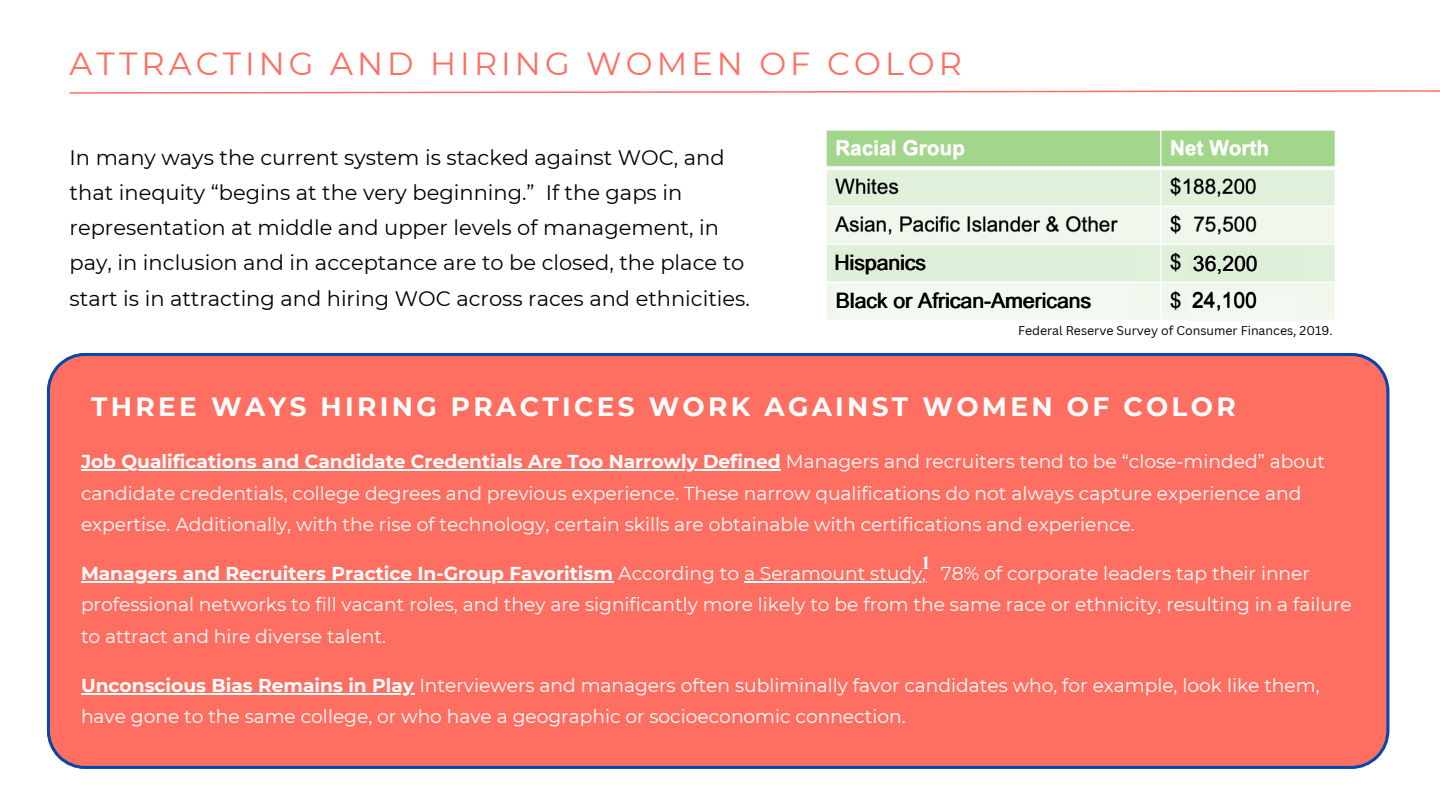
<style>
.page{position:relative;width:1440px;height:810px;background:#fff}
.page>*{position:absolute;margin:0;border:0;box-sizing:border-box;transform-origin:0 0}
.t1{font:32px "Montserrat";letter-spacing:.125em;color:#ff6f61}
.t2{font:700 26.3px "Montserrat";letter-spacing:.125em;color:#fff}
.t3{font:21.2px/37.9px "Arial MT Pro";color:#000}
.t4{font:21px/35.2px "Montserrat";color:#000}
.t5{font:18.7px/31.5px "Montserrat";color:#fff}
.t6{font:700 18px "Times NRMT Pro";color:#fff}
.t7{font:12.4px "Canva Sans";color:#000}
.s1{font-weight:700}
</style>
<div class="page">
<img style="left:826px;top:130px;width:509px;height:191px">
<div style="left:834px;top:251px;width:300px;height:29px;background:#dfeed9"></div>
<div style="left:1188px;top:250px;width:115px;height:27px;background:#dfeed9"></div>
<div style="left:834px;top:284px;width:300px;height:34px;background:#f3f9f1"></div>
<div style="left:1189px;top:291px;width:113px;height:30px;background:#f3f9f1"></div>
<div style="left:47px;top:353px;width:1342px;height:416px;background:#ff6f61"></div>
<hr style="left:81px;top:470px;width:700px;height:1px;background:#fff">
<hr style="left:81px;top:581px;width:532px;height:2px;background:#fff">
<hr style="left:744px;top:581px;width:182px;height:2px;background:#fff">
<hr style="left:81px;top:693px;width:333px;height:2px;background:#fff">
<svg style="left:69px;top:90px;width:1371px;height:4px"></svg>
<h1 class="t1" style="left:70px;top:44px;width:894px">ATTRACTING AND HIRING WOMEN OF COLOR</h1>
<p class="t4" style="left:70px;top:140px;width:682px">In many ways the current system is stacked against WOC, and that inequity “begins at the very beginning.” If the gaps in representation at middle and upper levels of management, in pay, in inclusion and in acceptance are to be closed, the place to start is in attracting and hiring WOC across races and ethnicities.</p>
<p class="t3" style="left:834px;top:246px;width:258px">Hispanics<br>Black or African-Americans</p>
<p class="t3" style="left:1193px;top:247px;width:66px">36,200</p>
<p class="t3" style="left:1192px;top:284px;width:66px">24,100</p>
<p class="t7" style="left:1018px;top:321px;width:316px">Federal Reserve Survey of Consumer Finances, 2019.</p>
<h2 class="t2" style="left:91px;top:391px;width:1146px">THREE WAYS HIRING PRACTICES WORK AGAINST WOMEN OF COLOR</h2>
<p class="t5" style="left:81px;top:446px;width:1246px"><span class="s1">Job Qualifications and Candidate Credentials Are Too Narrowly Defined</span> Managers and recruiters tend to be “close-minded” about candidate credentials, college degrees and previous experience. These narrow qualifications do not always capture experience and expertise. Additionally, with the rise of technology, certain skills are obtainable with certifications and experience.</p>
<p class="t5" style="left:81px;top:558px;width:1272px"><span class="s1">Managers and Recruiters Practice In-Group Favoritism</span> According to a Seramount study, 78% of corporate leaders tap their inner professional networks to fill vacant roles, and they are significantly more likely to be from the same race or ethnicity, resulting in a failure to attract and hire diverse talent.</p>
<p class="t5" style="left:81px;top:669px;width:1240px"><span class="s1">Unconscious Bias Remains in Play</span> Interviewers and managers often subliminally favor candidates who, for example, look like them, have gone to the same college, or who have a geographic or socioeconomic connection.</p>
<p class="t6" style="left:922px;top:556px;width:10px">1</p>
</div>
